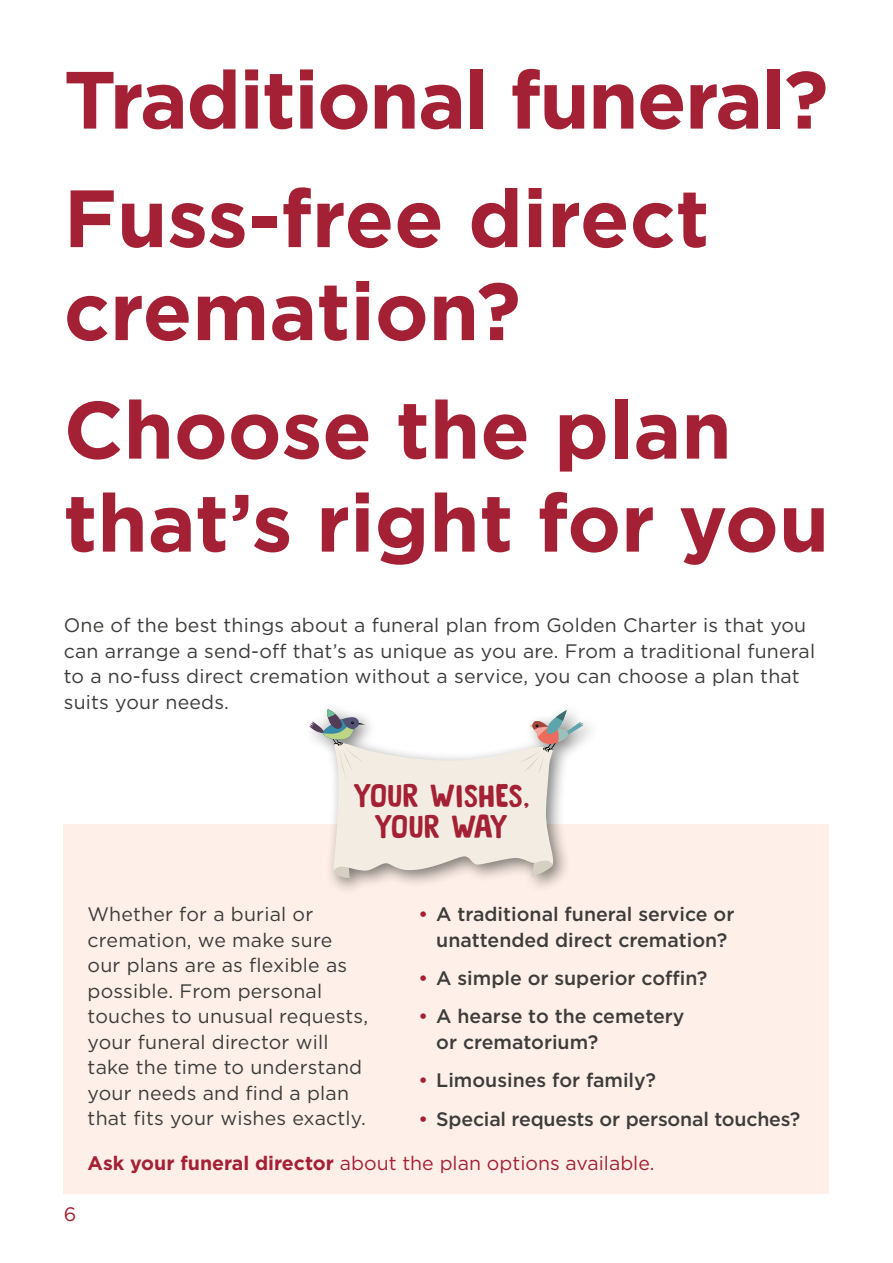
<style>
.page{position:relative;width:893px;height:1263px;background:#fff}
.page>*{position:absolute;margin:0;border:0;box-sizing:border-box;transform-origin:0 0}
.t1{font:700 81px/118.5px "Gotham";color:#a42135}
.t2{font:700 81px/118.5px "Gotham";letter-spacing:-.02em;color:#a42135}
.t3{font:31.35px/31px "Market Square Rounded";letter-spacing:.04em;color:#a42135;text-align:center}
.t4{font:19.5px/25.5px "Gotham";letter-spacing:.01em;color:#3c3c3b}
.t5{font:500 19.5px/25.5px "Gotham";color:#3c3c3b;text-align:center}
.t6{font:19.5px "Gotham";color:#a42135}
.s1{color:#a42135}
.s2{font-weight:700}
</style>
<div class="page">
<div style="left:64px;top:824px;width:765px;height:370px;background:#fef0e8"></div>
<div style="left:302px;top:702px;width:298px;height:194px;background:#000;opacity:.5"></div>
<svg style="left:309px;top:709px;width:274px;height:169px"></svg>
<h1 class="t2" style="left:64px;top:40px;width:766px">Traditional funeral?<br>Fuss-free direct</h1>
<h1 class="t1" style="left:64px;top:252px;width:670px">cremation?<br>Choose the plan</h1>
<h1 class="t1" style="left:64px;top:463px;width:767px">that’s right for you</h1>
<p class="t4" style="left:64px;top:612px;width:753px">One of the best things about a funeral plan from Golden Charter is that you can arrange a send-off that’s as unique as you are. From a traditional funeral to a no-fuss direct cremation without a service, you can choose a plan that suits your needs.</p>
<h2 class="t3" style="left:353px;top:779px;width:177px">YOUR WISHES,<br>YOUR WAY</h2>
<p class="t4" style="left:88px;top:901px;width:282px">Whether for a burial or cremation, we make sure our plans are as flexible as possible. From personal touches to unusual requests, your funeral director will take the time to understand your needs and find a plan that fits your wishes exactly.</p>
<p class="t5" style="left:418px;top:901px;width:318px"><span class="s1">•</span> A traditional funeral service or unattended direct cremation?</p>
<p class="t5" style="left:418px;top:965px;width:291px"><span class="s1">•</span> A simple or superior coffin?</p>
<p class="t5" style="left:436px;top:1003px;width:250px;text-align:left;text-indent:-18px"><span class="s1">•</span> A hearse to the cemetery or crematorium?</p>
<p class="t5" style="left:418px;top:1067px;width:239px"><span class="s1">•</span> Limousines for family?</p>
<p class="t5" style="left:418px;top:1105px;width:383px"><span class="s1">•</span> Special requests or personal touches?</p>
<p class="t6" style="left:88px;top:1150px;width:568px"><span class="s2">Ask your funeral director</span> about the plan options available.</p>
<p class="t6" style="left:64px;top:1202px;width:14px">6</p>
</div>
